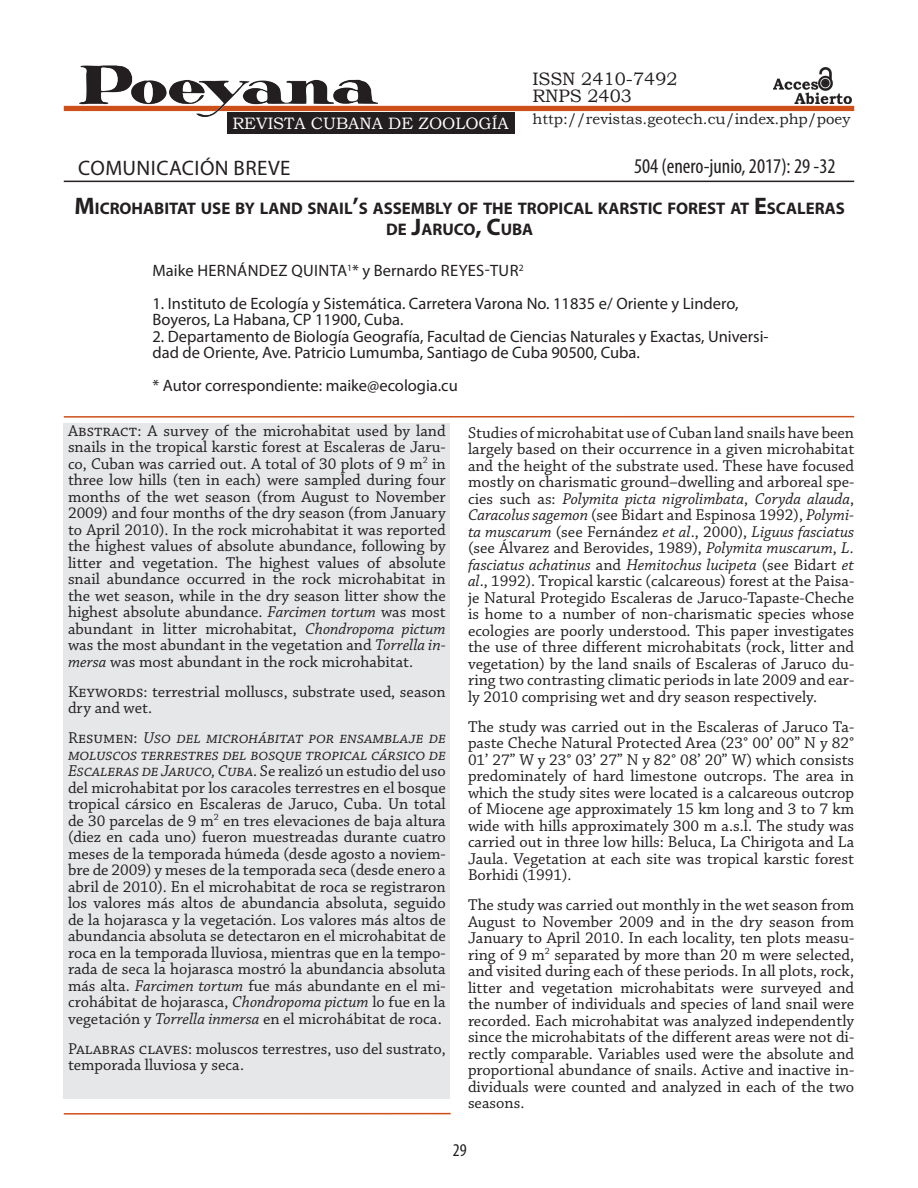
<style>
.page{position:relative;width:918px;height:1188px;background:#fff}
.page>*{position:absolute;margin:0;border:0;box-sizing:border-box;transform-origin:0 0}
.t1{font:condensed 21px "Myriad Pro";color:#231f20}
.t2{font:21px "Myriad Pro";letter-spacing:.02em;color:#231f20}
.t3{font:18px/16.5px "Bookman Old Style";color:#231f20}
.t4{font:condensed 18px "Myriad Pro";color:#231f20}
.t5{font:700 16.8px/21px "Myriad Pro";color:#231f20;text-align:center}
.Body_poeyana{font:16.5px/16.5px "Chaparral Pro";color:#231f20;text-align:justify}
.t6{font:16.5px/16.5px "Myriad Pro";color:#231f20}
.t7{font:16.5px "Myriad Pro";letter-spacing:.02em;color:#231f20}
.t8{font:16.5px "Bookman Old Style";color:#fff}
.t9{font:15px "Bookman Old Style";color:#231f20}
.s1{font-size:24px}
.s2{font-style:italic}
</style>
<div class="page">
<div style="left:64px;top:106px;width:790px;height:5px;background:#cd4f1a"></div>
<img style="left:80px;top:66px;width:297px;height:51px">
<div style="left:227px;top:112px;width:287px;height:22px;background:#231f20"></div>
<hr style="left:64px;top:181px;width:790px;height:1px;background:#231f20">
<img style="left:774px;top:67px;width:78px;height:36px">
<hr style="left:64px;top:416px;width:790px;height:2px;background:#cd4f1a">
<div style="left:64px;top:423px;width:386px;height:676px;background:#e6e7e9"></div>
<hr style="left:64px;top:1113px;width:387px;height:2px;background:#cd4f1a">
<p class="t8" style="left:232px;top:112px;width:278px">REVISTA CUBANA DE ZOOLOGÍA</p>
<p class="t3" style="left:532px;top:71px;width:147px">ISSN 2410-7492<br>RNPS 2403</p>
<p class="t9" style="left:533px;top:109px;width:320px">http://revistas.geotech.cu/index.php/poey</p>
<p class="t2" style="left:78px;top:155px;width:214px">COMUNICACIÓN BREVE</p>
<p class="t1" style="left:634px;top:153px;width:203px">504 (enero-junio, 2017): 29 -32</p>
<p class="t5" style="left:75px;top:197px;width:772px"><span class="s1">M</span>ICROHABITAT USE BY LAND SNAIL<span class="s1">’</span>S ASSEMBLY OF THE TROPICAL KARSTIC FOREST AT <span class="s1">E</span>SCALERAS<br>DE <span class="s1">J</span>ARUCO<span class="s1">, C</span>UBA</p>
<p class="t7" style="left:153px;top:260px;width:373px">Maike HERNÁNDEZ QUINTA<sup>1</sup>* y Bernardo REYES-TUR<sup>2</sup></p>
<p class="t6" style="left:153px;top:295px;width:587px">1. Instituto de Ecología y Sistemática. Carretera Varona No. 11835 e/ Oriente y Lindero,<br>Boyeros, La Habana, CP 11900, Cuba.</p>
<p class="t6" style="left:153px;top:328px;width:618px">2. Departamento de Biología Geografía, Facultad de Ciencias Naturales y Exactas, Universi&shy;dad de Oriente, Ave. Patricio Lumumba, Santiago de Cuba 90500, Cuba.</p>
<p class="t6" style="left:153px;top:377px;width:307px">* Autor correspondiente: maike@ecologia.cu</p>
<p class="Body_poeyana" style="left:468px;top:425px;width:388px">Studies of microhabitat use of Cuban land snails have been largely based on their occurrence in a given microhabitat and the height of the substrate used. These have focused mostly on charismatic ground–dwelling and arboreal spe&shy;cies such as: <span class="s2">Polymita picta nigrolimbata</span>, <span class="s2">Coryda alauda</span>, <span class="s2">Caracolus sagemon</span> (see Bidart and Espinosa 1992), <span class="s2">Polymi&shy;ta muscarum</span> (see Fernández <span class="s2">et al</span>., 2000), <span class="s2">Liguus fasciatus </span>(see Álvarez and Berovides, 1989), <span class="s2">Polymita muscarum</span>, <span class="s2">L. fasciatus achatinus</span> and <span class="s2">Hemitochus lucipeta</span> (see Bidart <span class="s2">et al</span>., 1992). Tropical karstic (calcareous) forest at the Paisa&shy;je Natural Protegido Escaleras de Jaruco-Tapaste-Cheche is home to a number of non-charismatic species whose ecologies are poorly understood. This paper investigates the use of three different microhabitats (rock, litter and vegetation) by the land snails of Escaleras of Jaruco du&shy;ring two contrasting climatic periods in late 2009 and ear&shy;ly 2010 comprising wet and dry season respectively.</p>
<p class="Body_poeyana" style="left:468px;top:719px;width:388px">The study was carried out in the Escaleras of Jaruco Ta&shy;paste Cheche Natural Protected Area (23° 00’ 00” N y 82° 01’ 27” W y 23° 03’ 27” N y 82° 08’ 20” W) which consists predominately of hard limestone outcrops. The area in which the study sites were located is a calcareous outcrop of Miocene age approximately 15 km long and 3 to 7 km wide with hills approximately 300 m a.s.l. The study was carried out in three low hills: Beluca, La Chirigota and La Jaula. Vegetation at each site was tropical karstic forest Borhidi (1991).</p>
<p class="Body_poeyana" style="left:468px;top:897px;width:388px">The study was carried out monthly in the wet season from August to November 2009 and in the dry season from January to April 2010. In each locality, ten plots measu&shy;ring of 9 m<sup>2</sup> separated by more than 20 m were selected, and visited during each of these periods. In all plots, rock, litter and vegetation microhabitats were surveyed and the number of individuals and species of land snail were recorded. Each microhabitat was analyzed independently since the microhabitats of the different areas were not di&shy;rectly comparable. Variables used were the absolute and proportional abundance of snails. Active and inactive in&shy;dividuals were counted and analyzed in each of the two seasons.</p>
<p class="Body_poeyana" style="left:68px;top:423px;width:379px">Abstract: A survey of the microhabitat used by land snails in the tropical karstic forest at Escaleras de Jaru&shy;co, Cuban was carried out. A total of 30 plots of 9 m<sup>2</sup> in three low hills (ten in each) were sampled during four months of the wet season (from August to November 2009) and four months of the dry season (from January to April 2010). In the rock microhabitat it was reported the highest values of absolute abundance, following by litter and vegetation. The highest values of absolute snail abundance occurred in the rock microhabitat in the wet season, while in the dry season litter show the highest absolute abundance. <span class="s2">Farcimen tortum</span> was most abundant in litter microhabitat, <span class="s2">Chondropoma pictum </span>was the most abundant in the vegetation and <span class="s2">Torrella in&shy;mersa</span> was most abundant in the rock microhabitat.</p>
<p class="Body_poeyana" style="left:68px;top:684px;width:379px">Keywords: terrestrial molluscs, substrate used, season dry and wet.</p>
<p class="Body_poeyana" style="left:68px;top:730px;width:379px">Resumen: <span class="s2">Uso del microhábitat por ensamblaje de moluscos terrestres del bosque tropical cársico de Escaleras de Jaruco, Cuba</span>. Se realizó un estudio del uso del microhabitat por los caracoles terrestres en el bosque tropical cársico en Escaleras de Jaruco, Cuba. Un total de 30 parcelas de 9 m<sup>2</sup> en tres elevaciones de baja altura (diez en cada uno) fueron muestreadas durante cuatro meses de la temporada húmeda (desde agosto a noviem&shy;bre de 2009) y meses de la temporada seca (desde enero a abril de 2010). En el microhabitat de roca se registraron los valores más altos de abundancia absoluta, seguido de la hojarasca y la vegetación. Los valores más altos de abundancia absoluta se detectaron en el microhabitat de roca en la temporada lluviosa, mientras que en la tempo&shy;rada de seca la hojarasca mostró la abundancia absoluta más alta. <span class="s2">Farcimen tortum</span> fue más abundante en el mi&shy;crohábitat de hojarasca, <span class="s2">Chondropoma pictum</span> lo fue en la vegetación y <span class="s2">Torrella inmersa</span> en el microhábitat de roca.</p>
<p class="Body_poeyana" style="left:68px;top:1041px;width:379px">Palabras claves: moluscos terrestres, uso del sustrato, temporada lluviosa y seca.</p>
<p class="t4" style="left:453px;top:1139px;width:15px">29</p>
</div>
